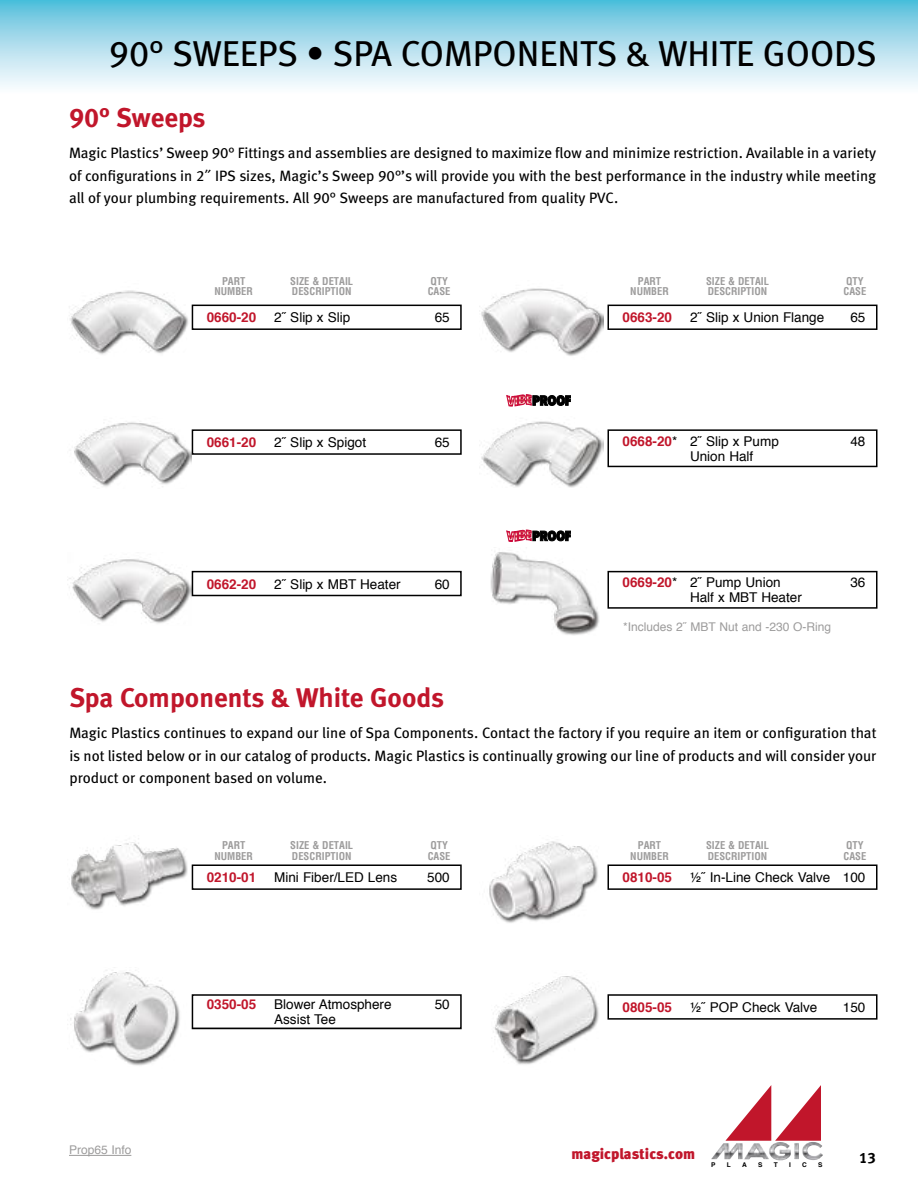
<style>
.page{position:relative;width:918px;height:1188px;background:#fff}
.page>*{position:absolute;margin:0;border:0;box-sizing:border-box;transform-origin:0 0}
.t1{font:36px "Meta Book LF";color:#000}
.t2{font:27px "Meta Bold LF";color:#c1162b}
.t3{font:15px/22.5px "Meta Book LF";color:#000;text-align:justify}
.t4{font:15px "Meta Black LF";color:#c1162b}
.t5{font:15px "Meta Bold LF";color:#000}
.t6{font:13.5px "Helvetica";color:#000}
.t7{font:700 13.5px "Helvetica";color:#c1162b}
.t8{font:12px "Helvetica";color:#9d9c9c}
.t9{font:700 condensed 10.5px "Helvetica";color:#9d9c9c}
.t10{font:700 6.45px "Helvetica";color:#000}
.s1{font-weight:700;color:#c1162b}
</style>
<div class="page">
<div style="left:0;top:0;width:918px;height:94px;background:linear-gradient(to bottom,#59bfdc,#fff)"></div>
<img style="left:711px;top:1142px;width:112px;height:18px">
<div style="left:192px;top:305px;width:270px;height:25px;border:2px solid #000"></div>
<img style="left:70px;top:290px;width:122px;height:65px">
<div style="left:192px;top:429px;width:270px;height:26px;border:2px solid #000"></div>
<img style="left:74px;top:422px;width:118px;height:65px">
<div style="left:192px;top:571px;width:270px;height:25px;border:2px solid #000"></div>
<img style="left:69px;top:559px;width:123px;height:65px">
<div style="left:608px;top:305px;width:270px;height:25px;border:2px solid #000"></div>
<img style="left:479px;top:288px;width:124px;height:68px">
<div style="left:608px;top:429px;width:270px;height:38px;border:2px solid #000"></div>
<img style="left:479px;top:421px;width:124px;height:67px">
<div style="left:608px;top:571px;width:270px;height:38px;border:2px solid #000"></div>
<img style="left:490px;top:552px;width:109px;height:83px">
<div style="left:608px;top:864px;width:270px;height:26px;border:2px solid #000"></div>
<div style="left:608px;top:994px;width:270px;height:26px;border:2px solid #000"></div>
<div style="left:192px;top:864px;width:270px;height:26px;border:2px solid #000"></div>
<div style="left:192px;top:994px;width:270px;height:35px;border:2px solid #000"></div>
<img style="left:71px;top:838px;width:121px;height:72px">
<img style="left:70px;top:970px;width:122px;height:96px">
<img style="left:489px;top:841px;width:109px;height:82px">
<img style="left:493px;top:976px;width:106px;height:89px">
<svg style="left:507px;top:530px;width:64px;height:12px"></svg>
<svg style="left:507px;top:395px;width:64px;height:11px"></svg>
<hr style="left:69px;top:1155px;width:62px;height:1px;background:#9d9c9c">
<svg style="left:725px;top:1085px;width:96px;height:56px"></svg>
<h1 class="t1" style="left:109px;top:32px;width:769px">90° SWEEPS • SPA COMPONENTS &amp; WHITE GOODS</h1>
<h2 class="t2" style="left:69px;top:101px;width:138px">90° Sweeps</h2>
<p class="t3" style="left:69px;top:142px;width:809px">Magic Plastics’ Sweep 90° Fittings and assemblies are designed to maximize flow and minimize restriction. Available in a variety of configurations in 2˝ IPS sizes, Magic’s Sweep 90°’s will provide you with the best performance in the industry while meeting all of your plumbing requirements. All 90° Sweeps are manufactured from quality PVC.</p>
<p class="t9" style="left:222px;top:275px;width:25px">PART</p>
<p class="t9" style="left:290px;top:275px;width:64px">SIZE &amp; DETAIL</p>
<p class="t9" style="left:430px;top:275px;width:19px">QTY</p>
<p class="t9" style="left:214px;top:285px;width:40px">NUMBER</p>
<p class="t9" style="left:292px;top:285px;width:61px">DESCRIPTION</p>
<p class="t9" style="left:428px;top:285px;width:24px">CASE</p>
<p class="t9" style="left:638px;top:275px;width:25px">PART</p>
<p class="t9" style="left:706px;top:275px;width:64px">SIZE &amp; DETAIL</p>
<p class="t9" style="left:846px;top:275px;width:19px">QTY</p>
<p class="t9" style="left:630px;top:285px;width:40px">NUMBER</p>
<p class="t9" style="left:708px;top:285px;width:61px">DESCRIPTION</p>
<p class="t9" style="left:844px;top:285px;width:24px">CASE</p>
<p class="t7" style="left:207px;top:307px;width:51px">0660-20</p>
<p class="t6" style="left:274px;top:307px;width:78px">2˝ Slip x Slip</p>
<p class="t6" style="left:435px;top:307px;width:17px">65</p>
<p class="t7" style="left:622px;top:307px;width:51px">0663-20</p>
<p class="t6" style="left:690px;top:307px;width:136px">2˝ Slip x Union Flange</p>
<p class="t6" style="left:850px;top:307px;width:17px">65</p>
<p class="t7" style="left:207px;top:432px;width:51px">0661-20</p>
<p class="t6" style="left:274px;top:432px;width:93px">2˝ Slip x Spigot</p>
<p class="t6" style="left:435px;top:432px;width:17px">65</p>
<p class="t6" style="left:622px;top:431px;width:158px"><span class="s1">0668-20</span>* 2˝ Slip x Pump</p>
<p class="t6" style="left:850px;top:431px;width:17px">48</p>
<p class="t6" style="left:690px;top:446px;width:65px">Union Half</p>
<p class="t7" style="left:207px;top:573px;width:51px">0662-20</p>
<p class="t6" style="left:274px;top:573px;width:128px">2˝ Slip x MBT Heater</p>
<p class="t6" style="left:435px;top:573px;width:17px">60</p>
<p class="t6" style="left:622px;top:572px;width:160px"><span class="s1">0669-20</span>* 2˝ Pump Union</p>
<p class="t6" style="left:850px;top:572px;width:17px">36</p>
<p class="t6" style="left:690px;top:587px;width:113px">Half x MBT Heater</p>
<p class="t8" style="left:623px;top:618px;width:210px">*Includes 2˝ MBT Nut and -230 O-Ring</p>
<h2 class="t2" style="left:69px;top:681px;width:376px">Spa Components &amp; White Goods</h2>
<p class="t3" style="left:69px;top:722px;width:809px">Magic Plastics continues to expand our line of Spa Components. Contact the factory if you require an item or configuration that is not listed below or in our catalog of products. Magic Plastics is continually growing our line of products and will consider your product or component based on volume.</p>
<p class="t8" style="left:69px;top:1141px;width:64px">Prop65 Info</p>
<p class="t9" style="left:222px;top:839px;width:25px">PART</p>
<p class="t9" style="left:290px;top:839px;width:64px">SIZE &amp; DETAIL</p>
<p class="t9" style="left:430px;top:839px;width:19px">QTY</p>
<p class="t9" style="left:214px;top:849px;width:40px">NUMBER</p>
<p class="t9" style="left:292px;top:849px;width:61px">DESCRIPTION</p>
<p class="t9" style="left:428px;top:849px;width:24px">CASE</p>
<p class="t7" style="left:207px;top:867px;width:51px">0210-01</p>
<p class="t6" style="left:274px;top:867px;width:125px">Mini Fiber/LED Lens</p>
<p class="t6" style="left:427px;top:867px;width:24px">500</p>
<p class="t7" style="left:207px;top:994px;width:51px">0350-05</p>
<p class="t6" style="left:274px;top:994px;width:119px">Blower Atmosphere</p>
<p class="t6" style="left:435px;top:994px;width:17px">50</p>
<p class="t6" style="left:274px;top:1009px;width:63px">Assist Tee</p>
<p class="t9" style="left:638px;top:839px;width:25px">PART</p>
<p class="t9" style="left:706px;top:839px;width:64px">SIZE &amp; DETAIL</p>
<p class="t9" style="left:846px;top:839px;width:19px">QTY</p>
<p class="t9" style="left:630px;top:849px;width:40px">NUMBER</p>
<p class="t9" style="left:708px;top:849px;width:61px">DESCRIPTION</p>
<p class="t9" style="left:844px;top:849px;width:24px">CASE</p>
<p class="t7" style="left:622px;top:867px;width:51px">0810-05</p>
<p class="t6" style="left:690px;top:867px;width:177px">½˝ In-Line Check Valve 100</p>
<p class="t7" style="left:622px;top:996px;width:51px">0805-05</p>
<p class="t6" style="left:690px;top:997px;width:129px">½˝ POP Check Valve</p>
<p class="t6" style="left:843px;top:997px;width:24px">150</p>
<p class="t4" style="left:572px;top:1145px;width:125px">magicplastics.com</p>
<p class="t5" style="left:859px;top:1149px;width:18px">13</p>
<p class="t10" style="left:711px;top:1160px;width:6px">P</p>
<p class="t10" style="left:727px;top:1160px;width:5px">L</p>
<p class="t10" style="left:742px;top:1160px;width:6px">A</p>
<p class="t10" style="left:758px;top:1160px;width:6px">S</p>
<p class="t10" style="left:774px;top:1160px;width:5px">T</p>
<p class="t10" style="left:789px;top:1160px;width:3px">I</p>
<p class="t10" style="left:802px;top:1160px;width:6px">C</p>
<p class="t10" style="left:818px;top:1160px;width:6px">S</p>
</div>
